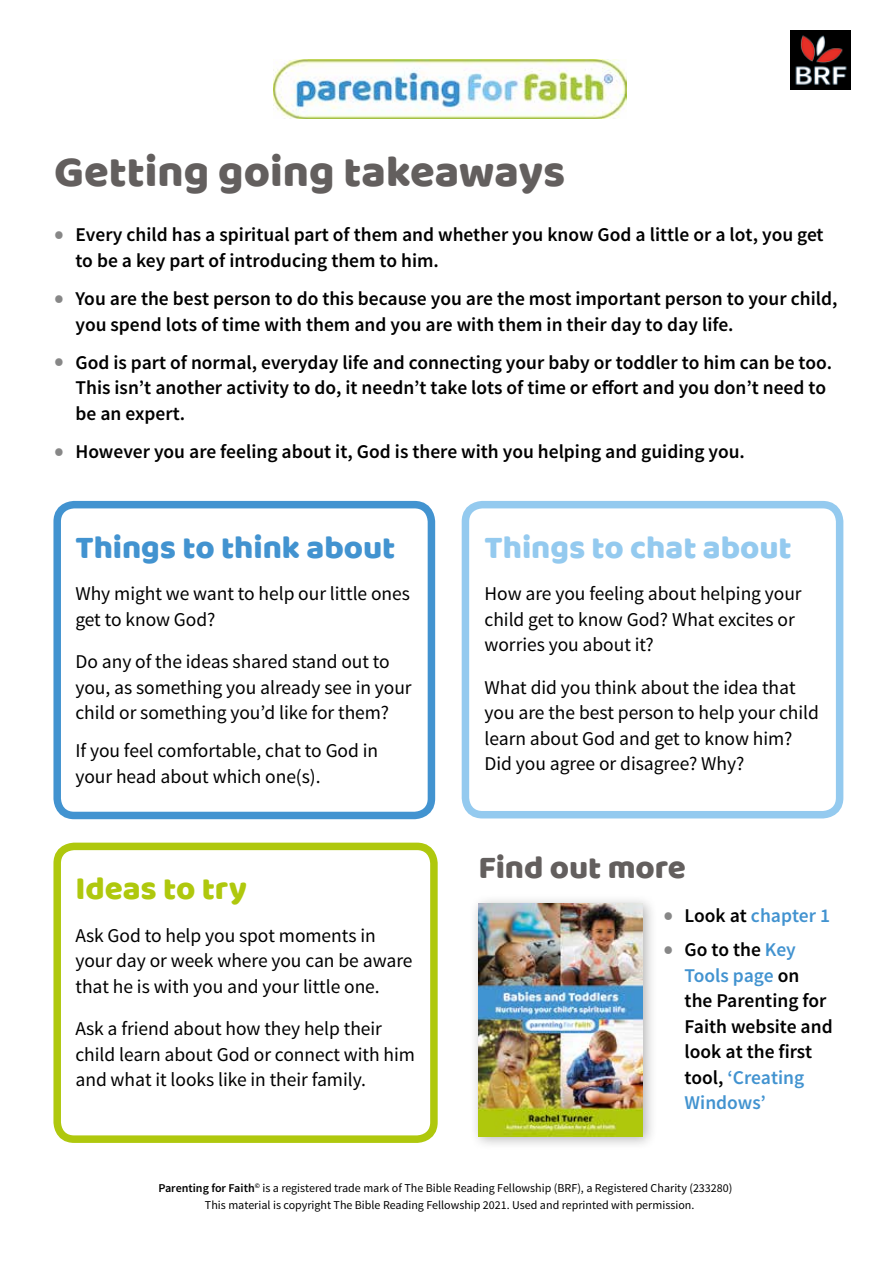
<style>
.page{position:relative;width:893px;height:1263px;background:#fff}
.page>*{position:absolute;margin:0;border:0;box-sizing:border-box;transform-origin:0 0}
.t1{font:45px "Baloo";color:#635f5e}
.t2{font:33px "Baloo";letter-spacing:-.005em;color:#4293d0}
.t3{font:33px "Baloo";letter-spacing:-.005em;color:#94caef}
.t4{font:33px "Baloo";letter-spacing:-.005em;color:#635f5e}
.t5{font:33px "Baloo";letter-spacing:-.005em;color:#afc80d}
.t6{font:19.5px/25.5px "Source Sans Pro";letter-spacing:-.005em;color:#000}
.t7{font:600 19.5px/25.5px "Source Sans Pro";color:#000}
.t8{font:600 19.5px "Source Sans Pro";color:#4293d0}
.t9{font:12px/16.5px "Source Sans Pro";color:#000}
.s1{font-size:30px;color:#878787}
.s2{color:#000}
.s3{color:#4293d0}
.s4{font-weight:600}
</style>
<div class="page">
<img style="left:273px;top:60px;width:353px;height:59px">
<div style="left:469px;top:893px;width:188px;height:258px;background:#000;opacity:.3"></div>
<img style="left:479px;top:903px;width:164px;height:233px">
<img style="left:791px;top:30px;width:59px;height:60px">
<div style="left:53px;top:843px;width:385px;height:300px;border:8px solid #afc80d;border-radius:17px"></div>
<div style="left:462px;top:501px;width:381px;height:317px;border:8px solid #94caef;border-radius:17px"></div>
<div style="left:53px;top:501px;width:382px;height:318px;border:8px solid #4293d0;border-radius:17px"></div>
<h1 class="t1" style="left:54px;top:144px;width:513px">Getting going takeaways</h1>
<p class="t7" style="left:75px;top:223px;width:750px;text-indent:-21px"><span class="s1">•</span> Every child has a spiritual part of them and whether you know God a little or a lot, you get to be a key part of introducing them to him.</p>
<p class="t7" style="left:75px;top:286px;width:763px;text-indent:-21px"><span class="s1">•</span> You are the best person to do this because you are the most important person to your child, you spend lots of time with them and you are with them in their day to day life.</p>
<p class="t7" style="left:75px;top:350px;width:758px;text-indent:-21px"><span class="s1">•</span> God is part of normal, everyday life and connecting your baby or toddler to him can be too.<br>This isn’t another activity to do, it needn’t take lots of time or effort and you don’t need to be an expert.</p>
<p class="t7" style="left:54px;top:439px;width:692px"><span class="s1">•</span> However you are feeling about it, God is there with you helping and guiding you.</p>
<h2 class="t2" style="left:75px;top:527px;width:321px">Things to think about</h2>
<p class="t6" style="left:75px;top:581px;width:336px">Why might we want to help our little ones get to know God?</p>
<p class="t6" style="left:75px;top:649px;width:338px">Do any of the ideas shared stand out to you, as something you already see in your child or something you’d like for them?</p>
<p class="t6" style="left:75px;top:738px;width:304px">If you feel comfortable, chat to God in your head about which one(s).</p>
<h2 class="t5" style="left:75px;top:868px;width:173px">Ideas to try</h2>
<p class="t6" style="left:75px;top:923px;width:339px">Ask God to help you spot moments in your day or week where you can be aware that he is with you and your little one.</p>
<p class="t6" style="left:75px;top:1016px;width:341px">Ask a friend about how they help their child learn about God or connect with him and what it looks like in their family.</p>
<h2 class="t3" style="left:485px;top:527px;width:309px">Things to chat about</h2>
<p class="t6" style="left:485px;top:581px;width:319px">How are you feeling about helping your child get to know God? What excites or worries you about it?</p>
<p class="t6" style="left:485px;top:675px;width:336px">What did you think about the idea that you are the best person to help your child learn about God and get to know him?<br>Did you agree or disagree? Why?</p>
<h2 class="t4" style="left:479px;top:847px;width:209px">Find out more</h2>
<p class="t8" style="left:663px;top:903px;width:168px"><span class="s1">•</span> <span class="s2">Look at</span> chapter 1</p>
<p class="t7" style="left:685px;top:937px;width:150px;text-indent:-21px"><span class="s1">•</span> Go to the <span class="s3">Key<br>Tools page</span> on<br>the Parenting for<br>Faith website and look at the first tool, <span class="s3">‘Creating<br>Windows’</span></p>
<p class="t9" style="left:205px;top:1180px;width:529px;text-indent:-47px"><span class="s4">Parenting for Faith</span><sup>©</sup> is a registered trade mark of The Bible Reading Fellowship (BRF), a Registered Charity (233280)<br>This material is copyright The Bible Reading Fellowship 2021. Used and reprinted with permission.</p>
</div>
